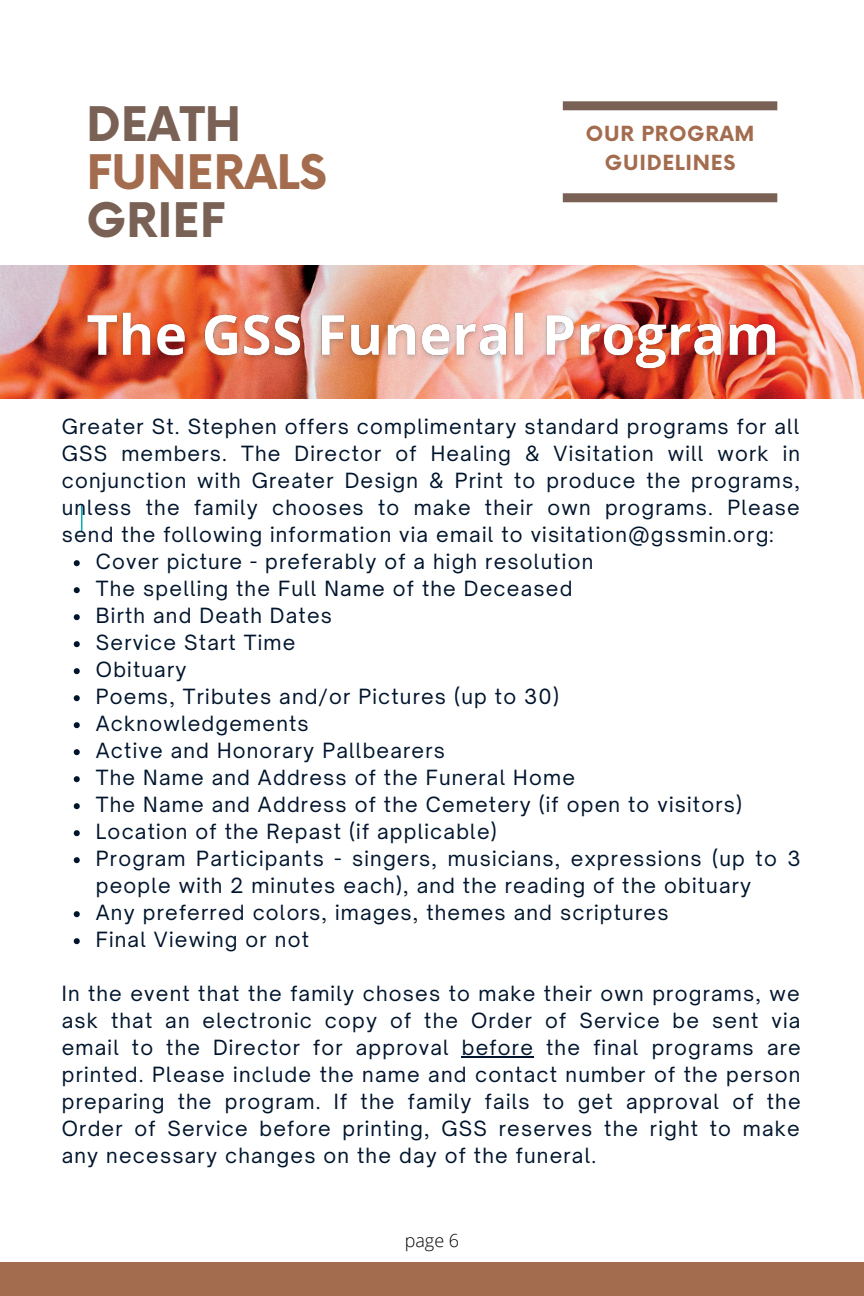
<style>
.page{position:relative;width:864px;height:1296px;background:#fff}
.page>*{position:absolute;margin:0;border:0;box-sizing:border-box;transform-origin:0 0}
.t1{font:700 46.4px "Now";color:#7a6155}
.t2{font:700 46.4px "Now";color:#a46c4e}
.t3{font:700 20.4px/28.4px "Now";letter-spacing:.035em;color:#a46c4e;text-align:center}
.t4{font:20px/27px "Open Sauce One";letter-spacing:.06em;color:#00152d;text-align:justify}
.t5{font:300 18px "Open Sans";color:#000}
</style>
<div class="page">
<svg style="left:81px;top:505px;width:1px;height:27px"></svg>
<img style="left:0;top:265px;width:864px;height:134px">
<div style="left:0;top:1262px;width:864px;height:34px;background:#a46c4e"></div>
<svg style="left:74px;top:560px;width:6px;height:6px"></svg>
<svg style="left:74px;top:587px;width:6px;height:6px"></svg>
<svg style="left:74px;top:614px;width:6px;height:6px"></svg>
<svg style="left:74px;top:641px;width:6px;height:6px"></svg>
<svg style="left:74px;top:668px;width:6px;height:6px"></svg>
<svg style="left:74px;top:695px;width:6px;height:6px"></svg>
<svg style="left:74px;top:722px;width:6px;height:6px"></svg>
<svg style="left:74px;top:749px;width:6px;height:6px"></svg>
<svg style="left:74px;top:776px;width:6px;height:6px"></svg>
<svg style="left:74px;top:803px;width:6px;height:6px"></svg>
<svg style="left:74px;top:830px;width:6px;height:6px"></svg>
<svg style="left:74px;top:857px;width:6px;height:6px"></svg>
<svg style="left:74px;top:911px;width:6px;height:6px"></svg>
<svg style="left:74px;top:938px;width:6px;height:6px"></svg>
<hr style="left:462px;top:1057px;width:72px;height:1px;background:#00152d">
<div style="left:563px;top:101px;width:214px;height:9px;background:#7a6155"></div>
<div style="left:563px;top:193px;width:214px;height:9px;background:#7a6155"></div>
<img style="left:77px;top:288px;width:712px;height:96px">
<p class="t1" style="left:86px;top:99px;width:156px">DEATH</p>
<p class="t2" style="left:86px;top:147px;width:242px">FUNERALS</p>
<p class="t1" style="left:86px;top:195px;width:140px">GRIEF</p>
<p class="t3" style="left:586px;top:121px;width:170px">OUR PROGRAM<br>GUIDELINES</p>
<p class="t4" style="left:62px;top:413px;width:739px">Greater St. Stephen offers complimentary standard programs for all</p>
<p class="t4" style="left:62px;top:440px;width:740px">GSS members. The Director of Healing &amp; Visitation will work in conjunction with Greater Design &amp; Print to produce the programs, unless the family chooses to make their own programs. Please send the following information via email to visitation@gssmin.org:</p>
<p class="t4" style="left:96px;top:548px;width:499px">Cover picture - preferably of a high resolution</p>
<p class="t4" style="left:96px;top:575px;width:478px">The spelling the Full Name of the Deceased</p>
<p class="t4" style="left:96px;top:602px;width:238px">Birth and Death Dates</p>
<p class="t4" style="left:96px;top:629px;width:201px">Service Start Time</p>
<p class="t4" style="left:96px;top:656px;width:92px">Obituary</p>
<p class="t4" style="left:96px;top:683px;width:465px">Poems, Tributes and/or Pictures (up to 30)</p>
<p class="t4" style="left:96px;top:710px;width:214px">Acknowledgements</p>
<p class="t4" style="left:96px;top:737px;width:351px">Active and Honorary Pallbearers</p>
<p class="t4" style="left:96px;top:764px;width:481px">The Name and Address of the Funeral Home</p>
<p class="t4" style="left:96px;top:791px;width:648px">The Name and Address of the Cemetery (if open to visitors)</p>
<p class="t4" style="left:96px;top:818px;width:402px">Location of the Repast (if applicable)</p>
<p class="t4" style="left:96px;top:845px;width:706px">Program Participants - singers, musicians, expressions (up to 3 people with 2 minutes each), and the reading of the obituary</p>
<p class="t4" style="left:96px;top:899px;width:574px">Any preferred colors, images, themes and scriptures</p>
<p class="t4" style="left:96px;top:926px;width:215px">Final Viewing or not</p>
<p class="t4" style="left:62px;top:980px;width:741px">In the event that the family choses to make their own programs, we ask that an electronic copy of the Order of Service be sent via email to the Director for approval before the final programs are printed. Please include the name and contact number of the person preparing the program. If the family fails to get approval of the Order of Service before printing, GSS reserves the right to make any necessary changes on the day of the funeral.</p>
<p class="t5" style="left:405px;top:1228px;width:56px">page 6</p>
</div>
